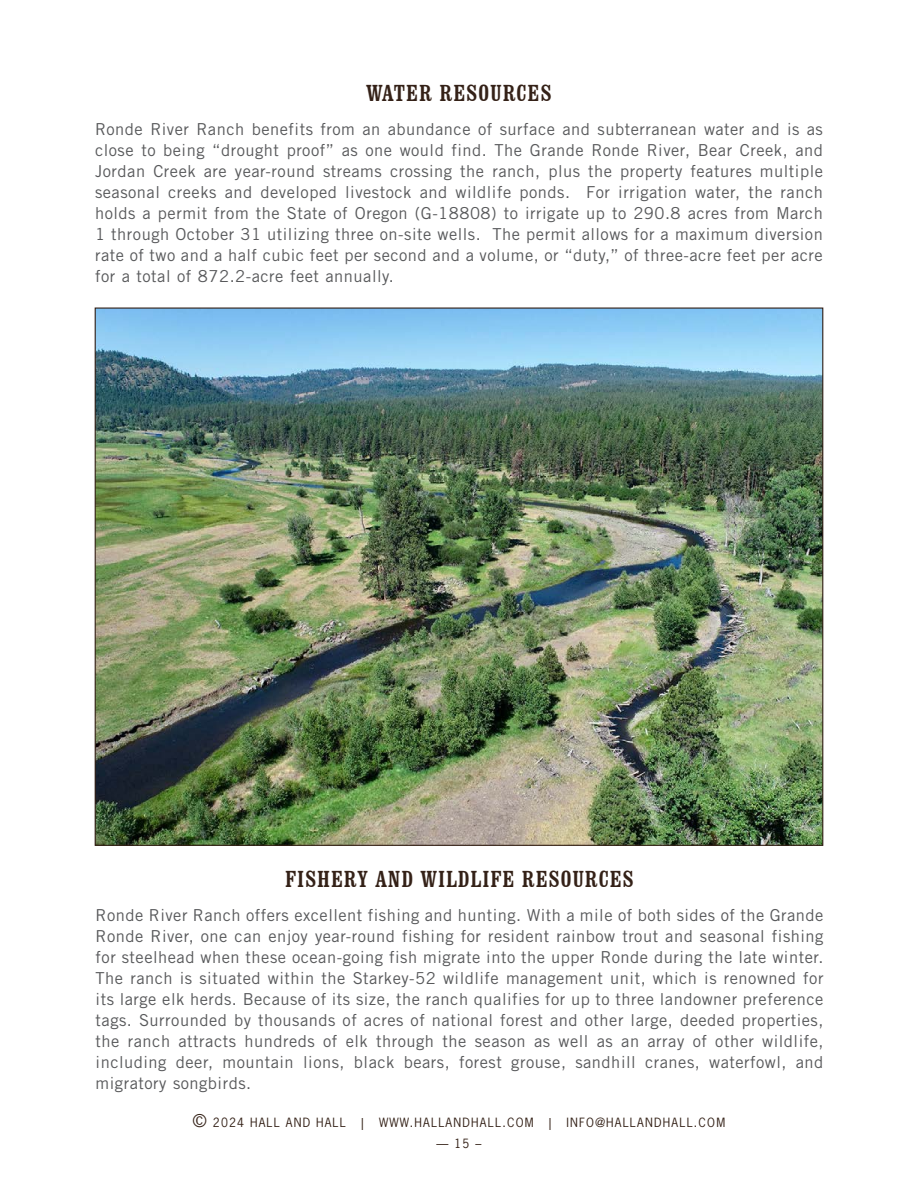
<style>
.page{position:relative;width:918px;height:1188px;background:#fff}
.page>*{position:absolute;margin:0;border:0;box-sizing:border-box;transform-origin:0 0}
.t1{font:condensed 24px "Clarendon BT";letter-spacing:.04em;color:#342117}
.t2{font:16.5px/21px "Trade Gothic LT Std";letter-spacing:.03em;color:#58595b;text-align:justify}
.t3{font:12px "News Gothic Std";letter-spacing:.1em;color:#342117}
.s1{font-size:16.5px}
</style>
<div class="page">
<img style="left:97px;top:310px;width:724px;height:534px">
<h1 class="t1" style="left:366px;top:78px;width:187px">WATER RESOURCES</h1>
<p class="t2" style="left:95px;top:119px;width:729px">Ronde River Ranch benefits from an abundance of surface and subterranean water and is as close to being “drought proof” as one would find. The Grande Ronde River, Bear Creek, and Jordan Creek are year-round streams crossing the ranch, plus the property features multiple seasonal creeks and developed livestock and wildlife ponds. For irrigation water, the ranch holds a permit from the State of Oregon (G-18808) to irrigate up to 290.8 acres from March 1 through October 31 utilizing three on-site wells. The permit allows for a maximum diversion rate of two and a half cubic feet per second and a volume, or “duty,” of three-acre feet per acre for a total of 872.2-acre feet annually.</p>
<h1 class="t1" style="left:285px;top:864px;width:350px">FISHERY AND WILDLIFE RESOURCES</h1>
<p class="t2" style="left:96px;top:905px;width:729px">Ronde River Ranch offers excellent fishing and hunting. With a mile of both sides of the Grande Ronde River, one can enjoy year-round fishing for resident rainbow trout and seasonal fishing for steelhead when these ocean-going fish migrate into the upper Ronde during the late winter.<br>The ranch is situated within the Starkey-52 wildlife management unit, which is renowned for its large elk herds. Because of its size, the ranch qualifies for up to three landowner preference tags. Surrounded by thousands of acres of national forest and other large, deeded properties, the ranch attracts hundreds of elk through the season as well as an array of other wildlife, including deer, mountain lions, black bears, forest grouse, sandhill cranes, waterfowl, and migratory songbirds.</p>
<p class="t3" style="left:193px;top:1115px;width:155px"><span class="s1">©</span> 2024 HALL AND HALL</p>
<p class="t3" style="left:361px;top:1115px;width:4px">|</p>
<p class="t3" style="left:379px;top:1115px;width:156px">WWW.HALLANDHALL.COM</p>
<p class="t3" style="left:549px;top:1115px;width:4px">|</p>
<p class="t3" style="left:567px;top:1115px;width:160px">INFO@HALLANDHALL.COM</p>
<p class="t3" style="left:437px;top:1135px;width:46px">— 15 –</p>
</div>
